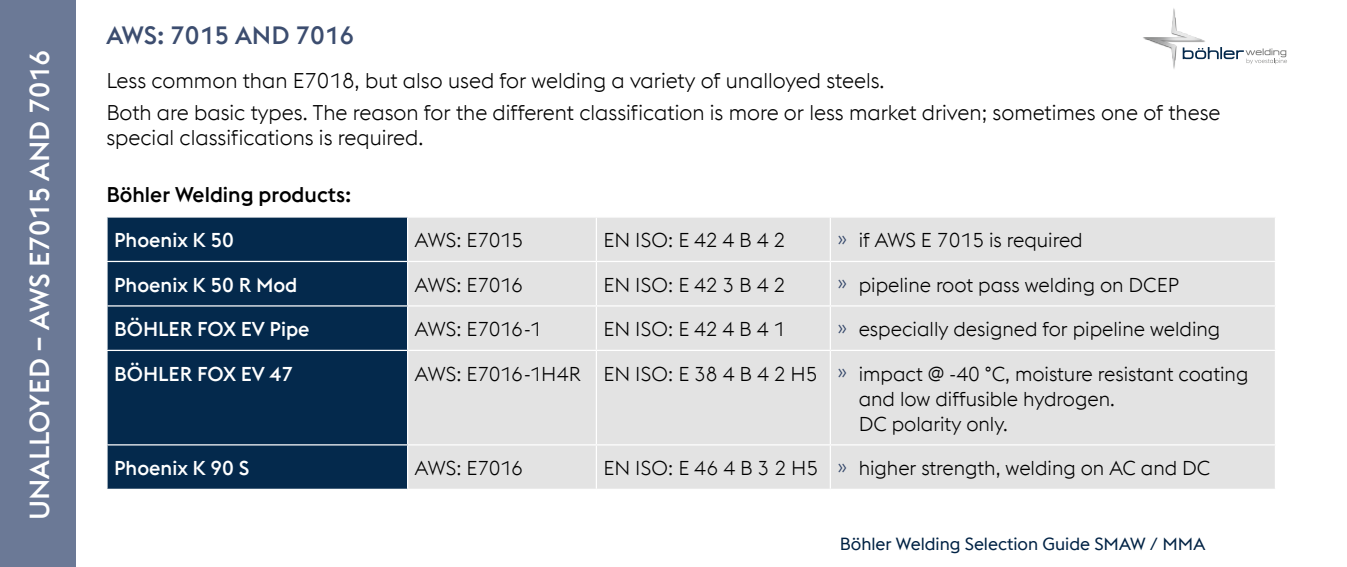
<style>
.page{position:relative;width:1347px;height:567px;background:#fff}
.page>*{position:absolute;margin:0;border:0;box-sizing:border-box;transform-origin:0 0}
.t1{font:500 27.5px "voestalpine";color:#fff}
.t2{font:500 25px "voestalpine";color:#3c4d6f}
.t3{font:300 21.25px/32px "voestalpine";color:#000}
.t4{font:500 21.25px "voestalpine";color:#000}
.t5{font:300 20px/25px "voestalpine";color:#000}
.t6{font:500 20px "voestalpine";color:#fff}
.t7{font:300 20px "voestalpine";letter-spacing:-.02em;color:#000}
.t8{font:17.5px "voestalpine";color:#024}
.s1{color:#324568}
</style>
<div class="page">
<div style="left:0;top:0;width:76px;height:567px;background:#6b7996"></div>
<img style="left:1143px;top:8px;width:62px;height:61px">
<svg style="left:1182px;top:47px;width:105px;height:17px"></svg>
<div style="left:108px;top:218px;width:299px;height:271px;background:#04294c"></div>
<div style="left:408px;top:218px;width:866px;height:271px;background:#e3e3e3"></div>
<hr style="left:596px;top:218px;width:1px;height:43px;background:#fff">
<hr style="left:829px;top:218px;width:2px;height:43px;background:#fff">
<hr style="left:106px;top:261px;width:301px;height:1px;background:#fff">
<hr style="left:407px;top:261px;width:189px;height:1px;background:#fff">
<hr style="left:596px;top:261px;width:234px;height:1px;background:#fff">
<hr style="left:596px;top:262px;width:1px;height:43px;background:#fff">
<hr style="left:830px;top:261px;width:446px;height:1px;background:#fff">
<hr style="left:829px;top:262px;width:2px;height:43px;background:#fff">
<hr style="left:106px;top:305px;width:301px;height:2px;background:#fff">
<hr style="left:407px;top:305px;width:189px;height:2px;background:#fff">
<hr style="left:596px;top:305px;width:234px;height:2px;background:#fff">
<hr style="left:596px;top:307px;width:1px;height:43px;background:#fff">
<hr style="left:830px;top:305px;width:446px;height:2px;background:#fff">
<hr style="left:829px;top:307px;width:2px;height:43px;background:#fff">
<hr style="left:106px;top:350px;width:301px;height:1px;background:#fff">
<hr style="left:407px;top:350px;width:189px;height:1px;background:#fff">
<hr style="left:596px;top:350px;width:234px;height:1px;background:#fff">
<hr style="left:596px;top:351px;width:1px;height:93px;background:#fff">
<hr style="left:830px;top:350px;width:446px;height:1px;background:#fff">
<hr style="left:829px;top:351px;width:2px;height:93px;background:#fff">
<hr style="left:106px;top:444px;width:301px;height:1px;background:#fff">
<hr style="left:407px;top:444px;width:189px;height:1px;background:#fff">
<hr style="left:596px;top:444px;width:234px;height:1px;background:#fff">
<hr style="left:596px;top:445px;width:1px;height:44px;background:#fff">
<hr style="left:830px;top:444px;width:446px;height:1px;background:#fff">
<hr style="left:829px;top:445px;width:2px;height:44px;background:#fff">
<h1 class="t1" style="left:23px;top:520px;width:472px;rotate:-90deg">Unalloyed – AWS E7015 and 7016</h1>
<p class="t2" style="left:106px;top:20px;width:148px">AWS: 7015 AND</p>
<p class="t2" style="left:295px;top:20px;width:60px">7016</p>
<p class="t3" style="left:106px;top:65px;width:1115px">Less common than E7018, but also used for welding a variety of unalloyed steels.<br>Both are basic types. The reason for the different classification is more or less market driven; sometimes one of these</p>
<p class="t3" style="left:106px;top:122px;width:319px">special classifications is required.</p>
<p class="t4" style="left:106px;top:182px;width:247px">Böhler Welding products:</p>
<p class="t6" style="left:114px;top:228px;width:121px">Phoenix K 50</p>
<p class="t7" style="left:415px;top:229px;width:110px">AWS: E7015</p>
<p class="t5" style="left:603px;top:228px;width:183px">EN ISO: E 42 4 B 4 2</p>
<p class="t5" style="left:837px;top:228px;width:247px"><span class="s1">»</span> if AWS E 7015 is required</p>
<p class="t6" style="left:114px;top:273px;width:185px">Phoenix K 50 R Mod</p>
<p class="t7" style="left:415px;top:273px;width:110px">AWS: E7016</p>
<p class="t5" style="left:603px;top:272px;width:183px">EN ISO: E 42 3 B 4 2</p>
<p class="t5" style="left:837px;top:272px;width:343px"><span class="s1">»</span> pipeline root pass welding on DCEP</p>
<p class="t6" style="left:114px;top:317px;width:197px">BÖHLER FOX EV Pipe</p>
<p class="t7" style="left:415px;top:318px;width:128px">AWS: E7016-1</p>
<p class="t5" style="left:603px;top:317px;width:183px">EN ISO: E 42 4 B 4 1</p>
<p class="t5" style="left:837px;top:317px;width:384px"><span class="s1">»</span> especially designed for pipeline welding</p>
<p class="t6" style="left:114px;top:361px;width:181px">BÖHLER FOX EV 47</p>
<p class="t5" style="left:858px;top:361px;width:391px;text-indent:-444px">AWS: E7016-1H4R EN ISO: E 38 4 B 4 2 H5 <span class="s1">»</span> impact @ -40 °C, moisture resistant coating and low diffusible hydrogen.<br>DC polarity only.</p>
<p class="t6" style="left:114px;top:456px;width:135px">Phoenix K 90 S</p>
<p class="t7" style="left:415px;top:457px;width:110px">AWS: E7016</p>
<p class="t5" style="left:603px;top:456px;width:608px">EN ISO: E 46 4 B 3 2 H5 <span class="s1">»</span> higher strength, welding on AC and DC</p>
<p class="t8" style="left:839px;top:534px;width:367px">Böhler Welding Selection Guide SMAW / MMA</p>
</div>
